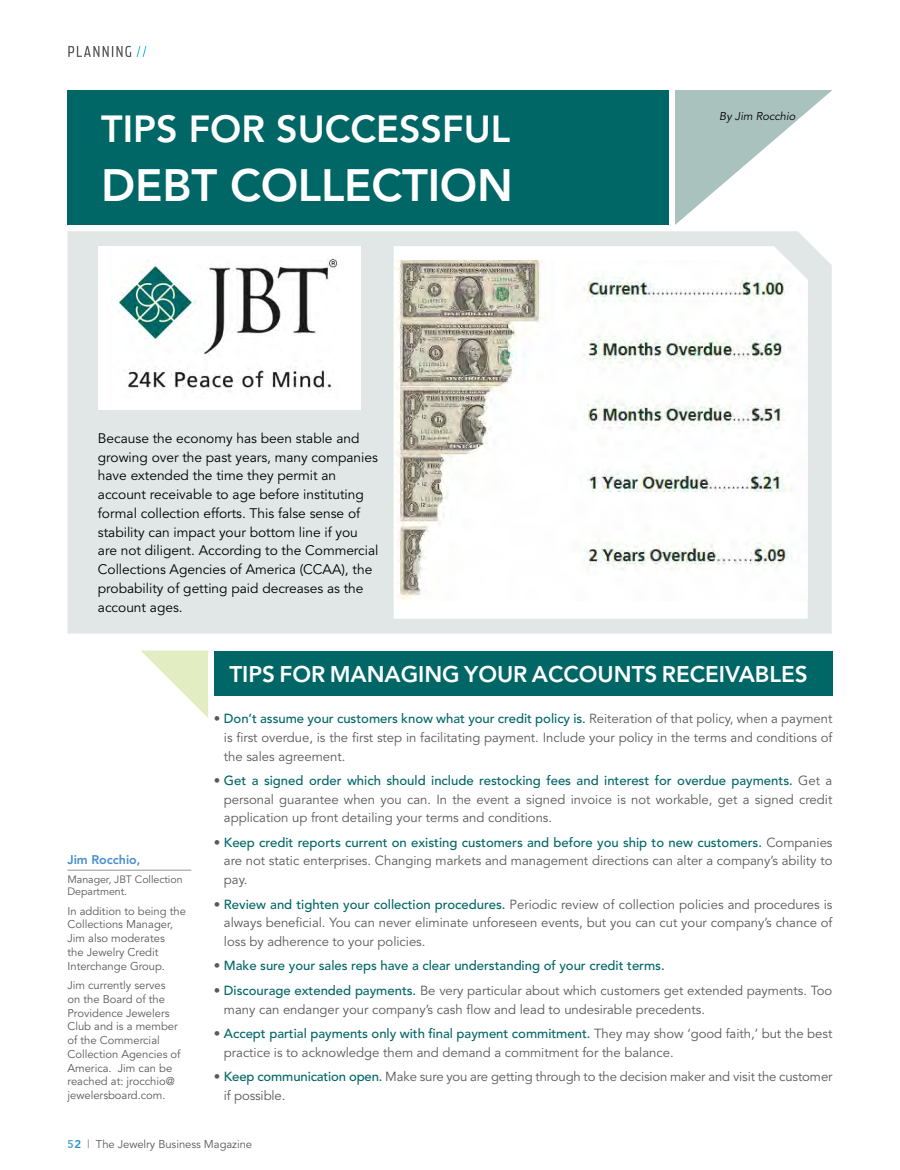
<style>
.page{position:relative;width:900px;height:1170px;background:#fff}
.page>*{position:absolute;margin:0;border:0;box-sizing:border-box;transform-origin:0 0}
.t1{font:800 45px "Avenir LT Std";letter-spacing:-.005em;color:#fff}
.t2{font:800 37.5px "Avenir LT Std";color:#fff}
.t3{font:800 22.5px "Avenir LT Std";color:#fff}
.t4{font:13.75px/18.8px "Avenir LT Std";color:#000}
.t5{font:13.12px/18.8px "Avenir LT Std";color:#58595b;text-align:justify}
.t6{font:500 13.12px "Avenir LT Std";color:#066}
.t7{font:800 12.5px "Avenir LT Std";color:#458fcc}
.t8{font:11.25px/13.8px "Avenir LT Std";color:#58595b}
.t9{font:italic 11.25px "Avenir LT Std";color:#000}
.t10{font:10.62px/12.8px "Avenir LT Std";letter-spacing:-.005em;color:#58595b}
.s1{font-weight:500;color:#066}
.s2{font-weight:400;color:#58595b}
.s3{font-weight:800;color:#007dc3}
</style>
<div class="page">
<svg style="left:137px;top:46px;width:9px;height:11px"></svg>
<svg style="left:68px;top:46px;width:63px;height:11px"></svg>
<div style="left:68px;top:231px;width:764px;height:403px;background:#e0e7e6"></div>
<div style="left:68px;top:90px;width:601px;height:135px;background:#066"></div>
<svg style="left:675px;top:90px;width:157px;height:135px"></svg>
<hr style="left:68px;top:870px;width:123px;height:1px;background:#939598">
<div style="left:98px;top:246px;width:263px;height:163px;background:#fff"></div>
<img style="left:117px;top:256px;width:222px;height:136px">
<div style="left:214px;top:651px;width:618px;height:45px;background:#066"></div>
<svg style="left:141px;top:651px;width:67px;height:67px"></svg>
<svg style="left:394px;top:246px;width:414px;height:373px"></svg>
<img style="left:394px;top:260px;width:414px;height:341px">
<h2 class="t2" style="left:101px;top:107px;width:410px">TIPS FOR SUCCESSFUL</h2>
<h1 class="t1" style="left:101px;top:159px;width:413px">DEBT COLLECTION</h1>
<p class="t4" style="left:98px;top:429px;width:282px">Because the economy has been stable and growing over the past years, many companies have extended the time they permit an account receivable to age before instituting formal collection efforts. This false sense of stability can impact your bottom line if you are not diligent. According to the Commercial Collections Agencies of America (CCAA), the probability of getting paid decreases as the account ages.</p>
<p class="t9" style="left:719px;top:109px;width:78px">By Jim Rocchio</p>
<p class="t7" style="left:68px;top:853px;width:75px">Jim Rocchio,</p>
<p class="t10" style="left:68px;top:873px;width:117px">Manager, JBT Collection<br>Department.</p>
<p class="t8" style="left:68px;top:904px;width:120px">In addition to being the<br>Collections Manager,<br>Jim also moderates<br>the Jewelry Credit<br>Interchange Group.</p>
<p class="t8" style="left:68px;top:979px;width:115px">Jim currently serves on the Board of the<br>Providence Jewelers<br>Club and is a member of the Commercial<br>Collection Agencies of<br>America. Jim can be reached at: jrocchio@ jewelersboard.com.</p>
<h3 class="t3" style="left:229px;top:660px;width:580px">TIPS FOR MANAGING YOUR ACCOUNTS RECEIVABLES</h3>
<p class="t5" style="left:224px;top:710px;width:610px;text-indent:-10px">• <span class="s1">Don’t assume your customers know what your credit policy is.</span> Reiteration of that policy, when a payment is first overdue, is the first step in facilitating payment. Include your policy in the terms and conditions of the sales agreement.</p>
<p class="t5" style="left:224px;top:771px;width:610px;text-indent:-10px">• <span class="s1">Get a signed order which should include restocking fees and interest for overdue payments.</span> Get a personal guarantee when you can. In the event a signed invoice is not workable, get a signed credit application up front detailing your terms and conditions.</p>
<p class="t5" style="left:224px;top:833px;width:610px;text-indent:-10px">• <span class="s1">Keep credit reports current on existing customers and before you ship to new customers.</span> Companies are not static enterprises. Changing markets and management directions can alter a company’s ability to pay.</p>
<p class="t5" style="left:224px;top:895px;width:610px;text-indent:-10px">• <span class="s1">Review and tighten your collection procedures.</span> Periodic review of collection policies and procedures is always beneficial. You can never eliminate unforeseen events, but you can cut your company’s chance of loss by adherence to your policies.</p>
<p class="t6" style="left:214px;top:958px;width:452px"><span class="s2">•</span> Make sure your sales reps have a clear understanding of your credit terms.</p>
<p class="t5" style="left:224px;top:981px;width:610px;text-indent:-10px">• <span class="s1">Discourage extended payments.</span> Be very particular about which customers get extended payments. Too many can endanger your company’s cash flow and lead to undesirable precedents.</p>
<p class="t5" style="left:224px;top:1024px;width:610px;text-indent:-10px">• <span class="s1">Accept partial payments only with final payment commitment.</span> They may show ‘good faith,’ but the best practice is to acknowledge them and demand a commitment for the balance.</p>
<p class="t5" style="left:224px;top:1067px;width:610px;text-indent:-10px">• <span class="s1">Keep communication open.</span> Make sure you are getting through to the decision maker and visit the customer if possible.</p>
<p class="t8" style="left:68px;top:1137px;width:186px"><span class="s3">52</span> <sup>|</sup> The Jewelry Business Magazine</p>
</div>
